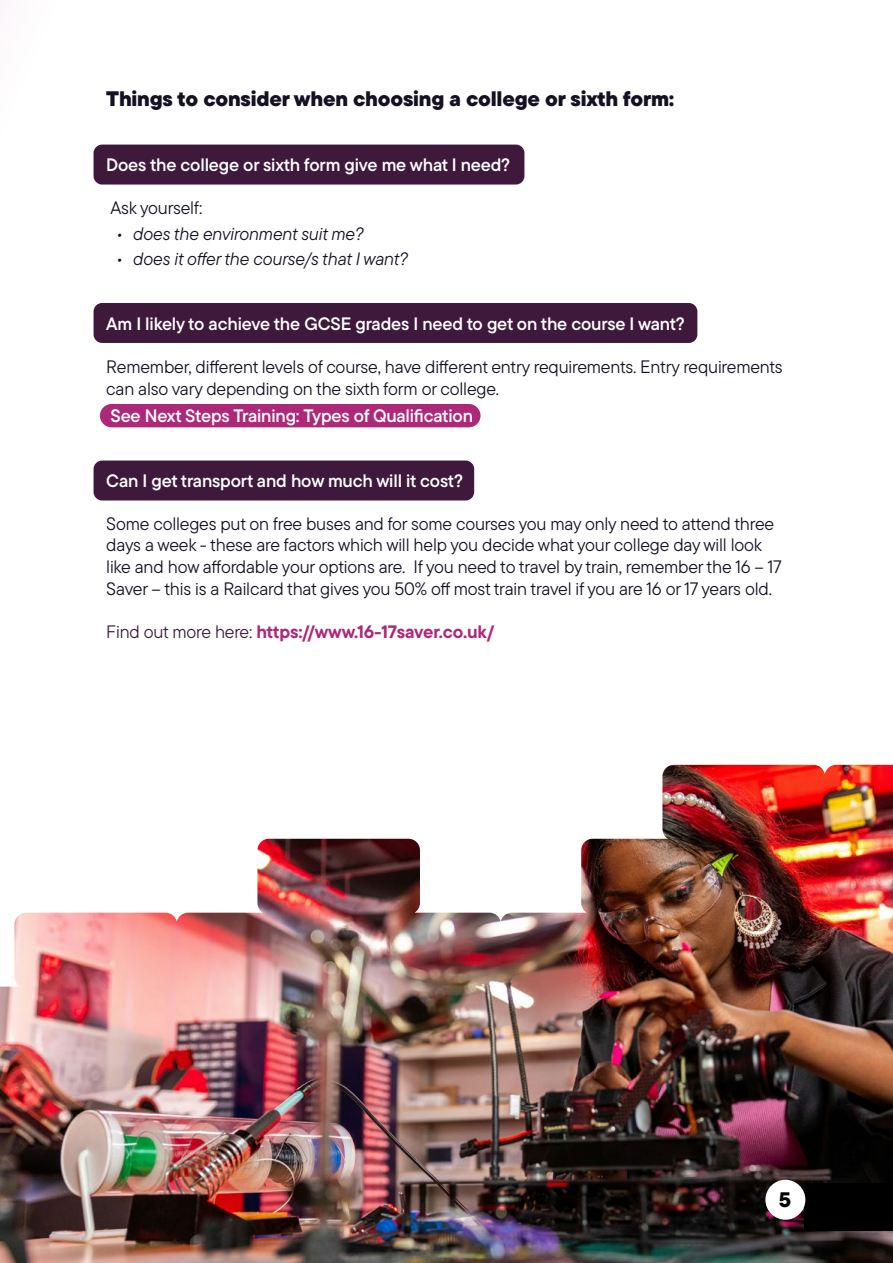
<style>
.page{position:relative;width:893px;height:1263px;background:#fff}
.page>*{position:absolute;margin:0;border:0;box-sizing:border-box;transform-origin:0 0}
.t1{font:900 21px "TT Commons Pro";letter-spacing:-.01em;color:#151022}
.t2{font:800 21px "TT Commons Pro";color:#020203}
.t3{font:18px/21.6px "TT Commons Pro";letter-spacing:-.01em;color:#151022}
.t4{font:18px "TT Commons Pro Db";letter-spacing:-.01em;color:#fff}
.t5{font:italic 18px "TT Commons Pro";letter-spacing:-.01em;color:#151022}
.t6{font:700 18px "TT Commons Pro";letter-spacing:-.01em;color:#ae2879}
.s1{font-weight:400;color:#3e193c}
</style>
<div class="page">
<div style="left:100px;top:404px;width:380px;height:23px;background:#ae2879;border-radius:12px"></div>
<div style="left:94px;top:460px;width:380px;height:40px;background:#3e193c;border-radius:9px"></div>
<div style="left:94px;top:303px;width:603px;height:40px;background:#3e193c;border-radius:9px"></div>
<div style="left:94px;top:145px;width:430px;height:40px;background:#3e193c;border-radius:9px"></div>
<img style="left:0;top:765px;width:893px;height:498px">
<div style="left:804px;top:1183px;width:89px;height:47px;background:#000"></div>
<div style="left:765px;top:1180px;width:40px;height:40px;background:#fff;border-radius:50%"></div>
<p class="t1" style="left:106px;top:82px;width:570px">Things to consider when choosing a college or sixth form:</p>
<p class="t4" style="left:106px;top:151px;width:405px">Does the college or sixth form give me what I need?</p>
<p class="t3" style="left:111px;top:197px;width:93px">Ask yourself:</p>
<p class="t5" style="left:116px;top:221px;width:249px">• does the environment suit me?</p>
<p class="t5" style="left:116px;top:246px;width:293px">• does it offer the course/s that I want?</p>
<p class="t4" style="left:106px;top:310px;width:580px">Am I likely to achieve the GCSE grades I need to get on the course I want?</p>
<p class="t3" style="left:106px;top:356px;width:678px">Remember, different levels of course, have different entry requirements. Entry requirements can also vary depending on the sixth form or college.</p>
<p class="t4" style="left:111px;top:402px;width:364px">See Next Steps Training: Types of Qualification</p>
<p class="t4" style="left:106px;top:467px;width:358px">Can I get transport and how much will it cost?</p>
<p class="t3" style="left:106px;top:513px;width:677px">Some colleges put on free buses and for some courses you may only need to attend three days a week - these are factors which will help you decide what your college day will look like and how affordable your options are. If you need to travel by train, remember the 16 – 17<br>Saver – this is a Railcard that gives you 50% off most train travel if you are 16 or 17 years old.</p>
<p class="t6" style="left:106px;top:618px;width:389px"><span class="s1">Find out more here:</span> https://www.16-17saver.co.uk/</p>
<p class="t2" style="left:779px;top:1183px;width:14px">5</p>
</div>
